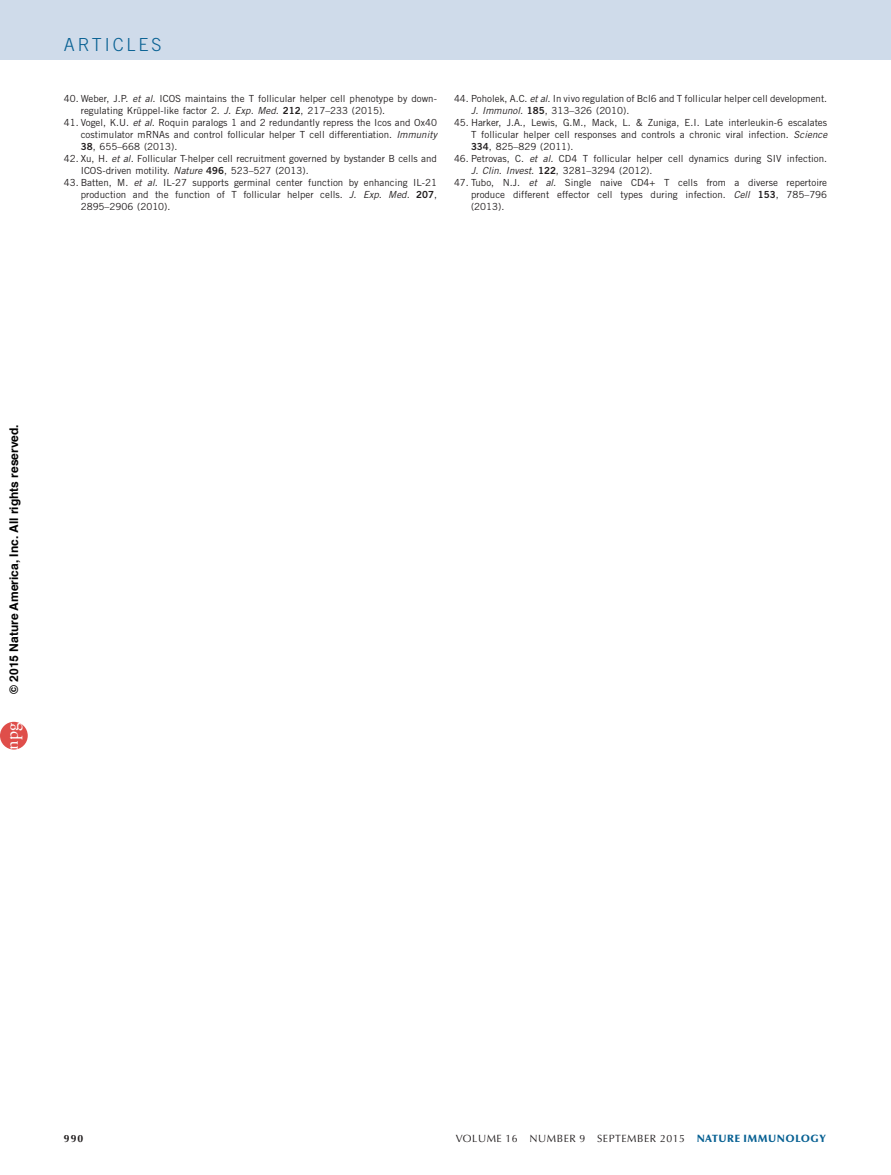
<style>
.page{position:relative;width:891px;height:1175px;background:#fff}
.page>*{position:absolute;margin:0;border:0;box-sizing:border-box;transform-origin:0 0}
.z-HEADER_follow_Left{font:300 18px "Trade Gothic LT Std";letter-spacing:.16em;color:#086193}
.t1{font:18px "Adobe Garamond Pro";color:#fff}
.t2{font:700 12px "Helvetica";color:#000}
.t3{font:10.5px "Optima LT Std";letter-spacing:.05em;color:#231f20}
.t4{font:700 10.5px "Optima LT Std";color:#231f20}
.pReference2{font:9.75px/12px "Trade Gothic LT Std";color:#231f20}
.s1{font-style:italic}
.s2{font-family:"Trade Gothic LT Std Bd 2"}
.s3{font-family:"Arial"}
.s4{font-weight:900;color:#086193}
</style>
<div class="page">
<div style="left:0;top:0;width:891px;height:60px;background:#cfdbea"></div>
<div style="left:0;top:722px;width:28px;height:27px;background:#df4e4a;border-radius:50%"></div>
<p class="z-HEADER_follow_Left" style="left:64px;top:34px;width:99px">ARTICLES</p>
<p class="pReference2" style="left:81px;top:92px;width:358px;text-indent:-17px">40. Weber, J.P. <span class="s1">et al.</span> ICOS maintains the T follicular helper cell phenotype by down&shy;regulating Krüppel-like factor 2. <span class="s1">J. Exp. Med.</span> <span class="s2">212</span>, 217–233 (2015).</p>
<p class="pReference2" style="left:81px;top:116px;width:358px;text-align:justify;text-indent:-17px">41. Vogel, K.U. <span class="s1">et al.</span> Roquin paralogs 1 and 2 redundantly repress the Icos and Ox40 costimulator mRNAs and control follicular helper T cell differentiation. <span class="s1">Immunity </span><span class="s2">38</span>, 655–668 (2013).</p>
<p class="pReference2" style="left:81px;top:152px;width:358px;text-indent:-17px">42. Xu, H. <span class="s1">et al.</span> Follicular T-helper cell recruitment governed by bystander B cells and<br>ICOS-driven motility. <span class="s1">Nature</span> <span class="s2">496</span>, 523–527 (2013).</p>
<p class="pReference2" style="left:81px;top:176px;width:358px;text-align:justify;text-indent:-17px">43. Batten, M. <span class="s1">et al.</span> IL-27 supports germinal center function by enhancing IL-21 production and the function of T follicular helper cells. <span class="s1">J. Exp. Med.</span> <span class="s2">207</span>, 2895–2906 (2010).</p>
<p class="pReference2" style="left:471px;top:92px;width:358px;text-indent:-17px">44. Poholek, A.C. <span class="s1">et al.</span> In vivo regulation of Bcl6 and T follicular helper cell development.<br><span class="s1">J. Immunol.</span> <span class="s2">185</span>, 313–326 (2010).</p>
<p class="pReference2" style="left:471px;top:116px;width:358px;text-align:justify;text-indent:-17px">45. Harker, J.A., Lewis, G.M., Mack, L. &amp; Zuniga, E.I. Late interleukin-6 escalates T follicular helper cell responses and controls a chronic viral infection. <span class="s1">Science </span><span class="s2">334</span>, 825–829 (2011).</p>
<p class="pReference2" style="left:471px;top:152px;width:358px;text-indent:-17px">46. Petrovas, C. <span class="s1">et al.</span> CD4 T follicular helper cell dynamics during SIV infection.<br><span class="s1">J. Clin. Invest.</span> <span class="s2">122</span>, 3281–3294 (2012).</p>
<p class="pReference2" style="left:471px;top:176px;width:358px;text-align:justify;text-indent:-17px">47. Tubo, N.J. <span class="s1">et al.</span> Single naive CD4+ T cells from a diverse repertoire produce different effector cell types during infection. <span class="s1">Cell</span> <span class="s2">153</span>, 785–796 (2013).</p>
<p class="t2" style="left:4px;top:693px;width:271px;rotate:-90deg">© 201<span class="s3">5</span> Nature America, Inc. All rights reserved.</p>
<h1 class="t1" style="left:1px;top:749px;width:28px;rotate:-90deg">npg</h1>
<p class="t4" style="left:64px;top:1132px;width:21px">990</p>
<p class="t3" style="left:456px;top:1132px;width:372px">VOLUME 16 NUMBER 9 SEPTEMBER 2015 <span class="s4">NATURE IMMUNOLOGY</span></p>
</div>
